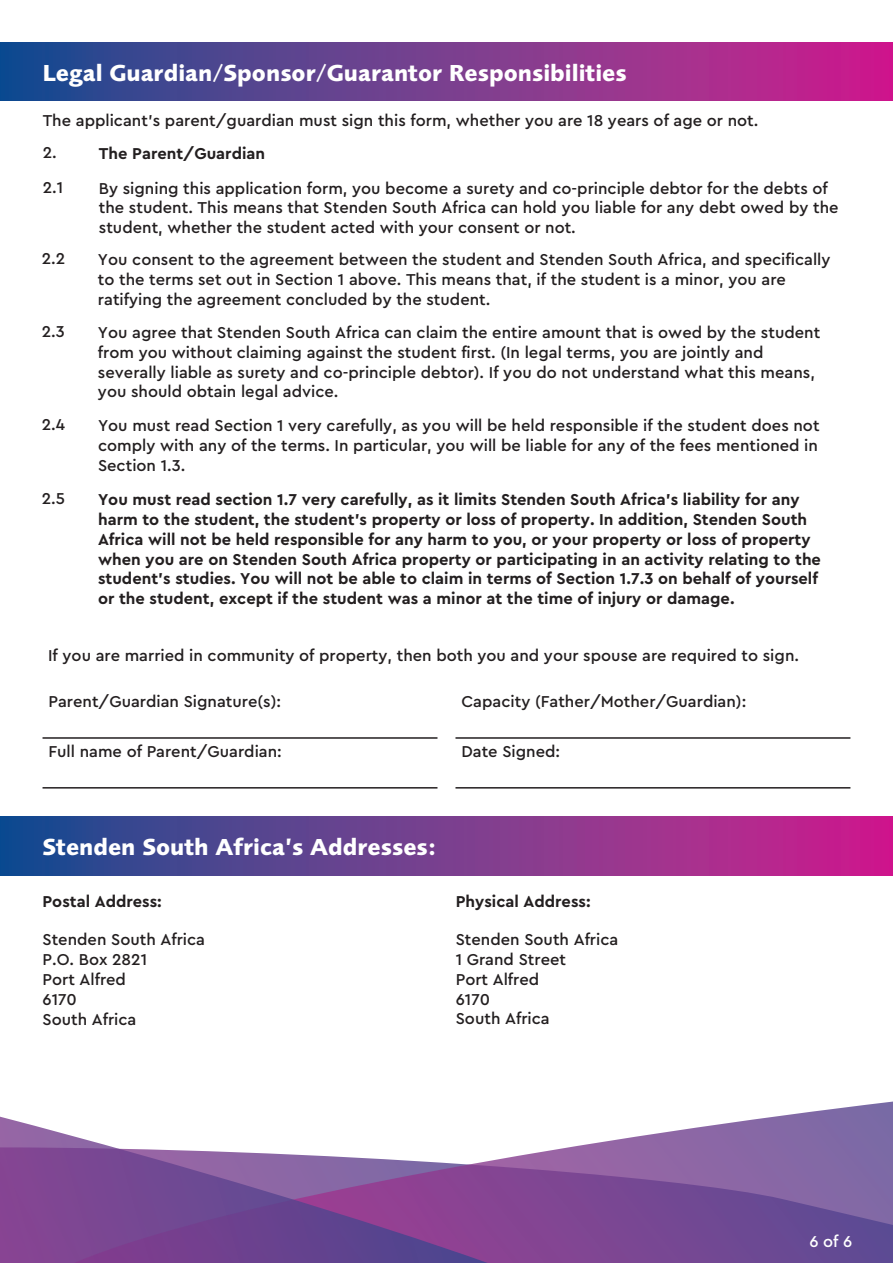
<style>
.page{position:relative;width:893px;height:1263px;background:#fff}
.page>*{position:absolute;margin:0;border:0;box-sizing:border-box;transform-origin:0 0}
.t1{font:700 24px "Foundry Sans";color:#fff}
.t2{font:500 16.5px/19.8px "Cera Pro";color:#231f20}
.t3{font:700 16.5px/19.8px "Cera Pro";color:#231f20}
.t4{font:500 16.5px "Cera Pro";color:#fff}
</style>
<div class="page">
<svg style="left:0;top:43px;width:893px;height:58px;background:#763a8e"></svg>
<svg style="left:0;top:816px;width:893px;height:59px;background:#763a8e"></svg>
<hr style="left:43px;top:737px;width:394px;height:2px;background:#231f20">
<hr style="left:43px;top:787px;width:394px;height:1px;background:#231f20">
<hr style="left:455px;top:737px;width:395px;height:2px;background:#231f20">
<hr style="left:455px;top:787px;width:395px;height:1px;background:#231f20">
<svg style="left:488px;top:1101px;width:405px;height:162px"></svg>
<svg style="left:0;top:1117px;width:488px;height:146px"></svg>
<h1 class="t1" style="left:43px;top:59px;width:585px">Legal Guardian/Sponsor/Guarantor Responsibilities</h1>
<p class="t2" style="left:43px;top:109px;width:717px">The applicant’s parent/guardian must sign this form, whether you are 18 years of age or not.</p>
<p class="t2" style="left:43px;top:142px;width:16px">2.</p>
<p class="t3" style="left:99px;top:143px;width:168px">The Parent/Guardian</p>
<p class="t2" style="left:99px;top:177px;width:741px">By signing this application form, you become a surety and co-principle debtor for the debts of the student. This means that Stenden South Africa can hold you liable for any debt owed by the student, whether the student acted with your consent or not.</p>
<p class="t2" style="left:43px;top:176px;width:22px">2.1</p>
<p class="t2" style="left:42px;top:248px;width:25px">2.2</p>
<p class="t2" style="left:98px;top:249px;width:734px">You consent to the agreement between the student and Stenden South Africa, and specifically to the terms set out in Section 1 above. This means that, if the student is a minor, you are ratifying the agreement concluded by the student.</p>
<p class="t2" style="left:42px;top:321px;width:25px">2.3</p>
<p class="t2" style="left:98px;top:322px;width:724px">You agree that Stenden South Africa can claim the entire amount that is owed by the student from you without claiming against the student first. (In legal terms, you are jointly and severally liable as surety and co-principle debtor). If you do not understand what this means, you should obtain legal advice.</p>
<p class="t2" style="left:42px;top:414px;width:25px">2.4</p>
<p class="t2" style="left:98px;top:415px;width:723px;text-align:justify">You must read Section 1 very carefully, as you will be held responsible if the student does not comply with any of the terms. In particular, you will be liable for any of the fees mentioned in Section 1.3.</p>
<p class="t2" style="left:42px;top:488px;width:25px">2.5</p>
<p class="t3" style="left:98px;top:489px;width:724px">You must read section 1.7 very carefully, as it limits Stenden South Africa’s liability for any harm to the student, the student’s property or loss of property. In addition, Stenden South Africa will not be held responsible for any harm to you, or your property or loss of property when you are on Stenden South Africa property or participating in an activity relating to the student’s studies. You will not be able to claim in terms of Section 1.7.3 on behalf of yourself or the student, except if the student was a minor at the time of injury or damage.</p>
<p class="t2" style="left:48px;top:644px;width:752px">If you are married in community of property, then both you and your spouse are required to sign.</p>
<p class="t2" style="left:49px;top:691px;width:234px">Parent/Guardian Signature(s):</p>
<p class="t2" style="left:49px;top:741px;width:235px">Full name of Parent/Guardian:</p>
<p class="t2" style="left:461px;top:691px;width:286px">Capacity (Father/Mother/Guardian):</p>
<p class="t2" style="left:461px;top:741px;width:100px">Date Signed:</p>
<h1 class="t1" style="left:43px;top:833px;width:396px">Stenden South Africa’s Addresses:</h1>
<p class="t3" style="left:43px;top:891px;width:121px">Postal Address:</p>
<p class="t2" style="left:43px;top:929px;width:164px">Stenden South Africa<br>P.O. Box 2821<br>Port Alfred<br>6170<br>South Africa</p>
<p class="t3" style="left:456px;top:891px;width:136px">Physical Address:</p>
<p class="t2" style="left:456px;top:929px;width:164px">Stenden South Africa<br>1 Grand Street<br>Port Alfred<br>6170<br>South Africa</p>
<p class="t4" style="left:809px;top:1230px;width:44px">6 of 6</p>
</div>
